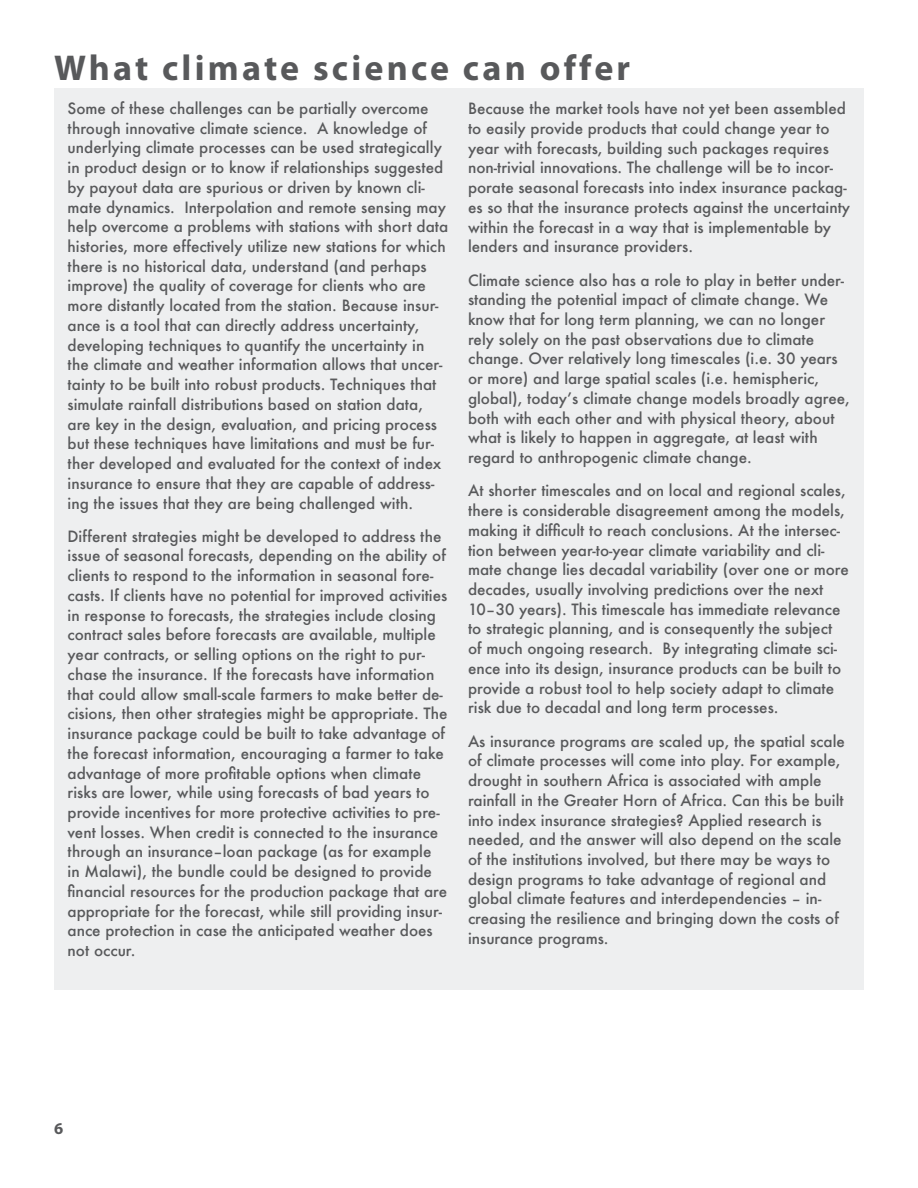
<style>
.page{position:relative;width:918px;height:1188px;background:#fff}
.page>*{position:absolute;margin:0;border:0;box-sizing:border-box;transform-origin:0 0}
.t1{font:700 36px "Myriad Pro";letter-spacing:.09em;color:#58595b}
.t2{font:700 16.5px "Myriad Pro";color:#58595b}
.t3{font:500 15.15px/19.8px "Futura";color:#58595b}
</style>
<div class="page">
<div style="left:54px;top:88px;width:810px;height:902px;background:#eeeff0"></div>
<h1 class="t1" style="left:54px;top:44px;width:578px">What climate science can offer</h1>
<p class="t3" style="left:68px;top:98px;width:382px">Some of these challenges can be partially overcome through innovative climate science. A knowledge of underlying climate processes can be used strategically in product design or to know if relationships suggested by payout data are spurious or driven by known cli&shy;mate dynamics. Interpolation and remote sensing may help overcome a problems with stations with short data histories, more effectively utilize new stations for which there is no historical data, understand (and perhaps improve) the quality of coverage for clients who are more distantly located from the station. Because insur&shy;ance is a tool that can directly address uncertainty, developing techniques to quantify the uncertainty in the climate and weather information allows that uncer&shy;tainty to be built into robust products. Techniques that simulate rainfall distributions based on station data, are key in the design, evaluation, and pricing process but these techniques have limitations and must be fur&shy;ther developed and evaluated for the context of index insurance to ensure that they are capable of address&shy;ing the issues that they are being challenged with.</p>
<p class="t3" style="left:68px;top:526px;width:381px">Different strategies might be developed to address the issue of seasonal forecasts, depending on the ability of clients to respond to the information in seasonal fore&shy;casts. If clients have no potential for improved activities in response to forecasts, the strategies include closing contract sales before forecasts are available, multiple year contracts, or selling options on the right to pur&shy;chase the insurance. If the forecasts have information that could allow small-scale farmers to make better de&shy;cisions, then other strategies might be appropriate. The insurance package could be built to take advantage of the forecast information, encouraging a farmer to take advantage of more profitable options when climate risks are lower, while using forecasts of bad years to provide incentives for more protective activities to pre&shy;vent losses. When credit is connected to the insurance through an insurance–loan package (as for example<br>in Malawi), the bundle could be designed to provide financial resources for the production package that are appropriate for the forecast, while still providing insur&shy;ance protection in case the anticipated weather does not occur.</p>
<p class="t3" style="left:468px;top:98px;width:384px">Because the market tools have not yet been assembled to easily provide products that could change year to year with forecasts, building such packages requires non-trivial innovations. The challenge will be to incor&shy;porate seasonal forecasts into index insurance packag&shy;es so that the insurance protects against the uncertainty within the forecast in a way that is implementable by lenders and insurance providers.</p>
<p class="t3" style="left:468px;top:270px;width:383px">Climate science also has a role to play in better under&shy;standing the potential impact of climate change. We know that for long term planning, we can no longer rely solely on the past observations due to climate change. Over relatively long timescales (i.e. 30 years or more) and large spatial scales (i.e. hemispheric, global), today’s climate change models broadly agree, both with each other and with physical theory, about what is likely to happen in aggregate, at least with regard to anthropogenic climate change.</p>
<p class="t3" style="left:468px;top:481px;width:382px">At shorter timescales and on local and regional scales, there is considerable disagreement among the models, making it difficult to reach conclusions. At the intersec&shy;tion between year-to-year climate variability and cli&shy;mate change lies decadal variability (over one or more decades, usually involving predictions over the next 10–30 years). This timescale has immediate relevance to strategic planning, and is consequently the subject of much ongoing research. By integrating climate sci&shy;ence into its design, insurance products can be built to provide a robust tool to help society adapt to climate risk due to decadal and long term processes.</p>
<p class="t3" style="left:468px;top:731px;width:378px">As insurance programs are scaled up, the spatial scale of climate processes will come into play. For example, drought in southern Africa is associated with ample rainfall in the Greater Horn of Africa. Can this be built into index insurance strategies? Applied research is needed, and the answer will also depend on the scale of the institutions involved, but there may be ways to design programs to take advantage of regional and global climate features and interdependencies – in&shy;creasing the resilience and bringing down the costs of insurance programs.</p>
<p class="t2" style="left:54px;top:1118px;width:11px">6</p>
</div>
